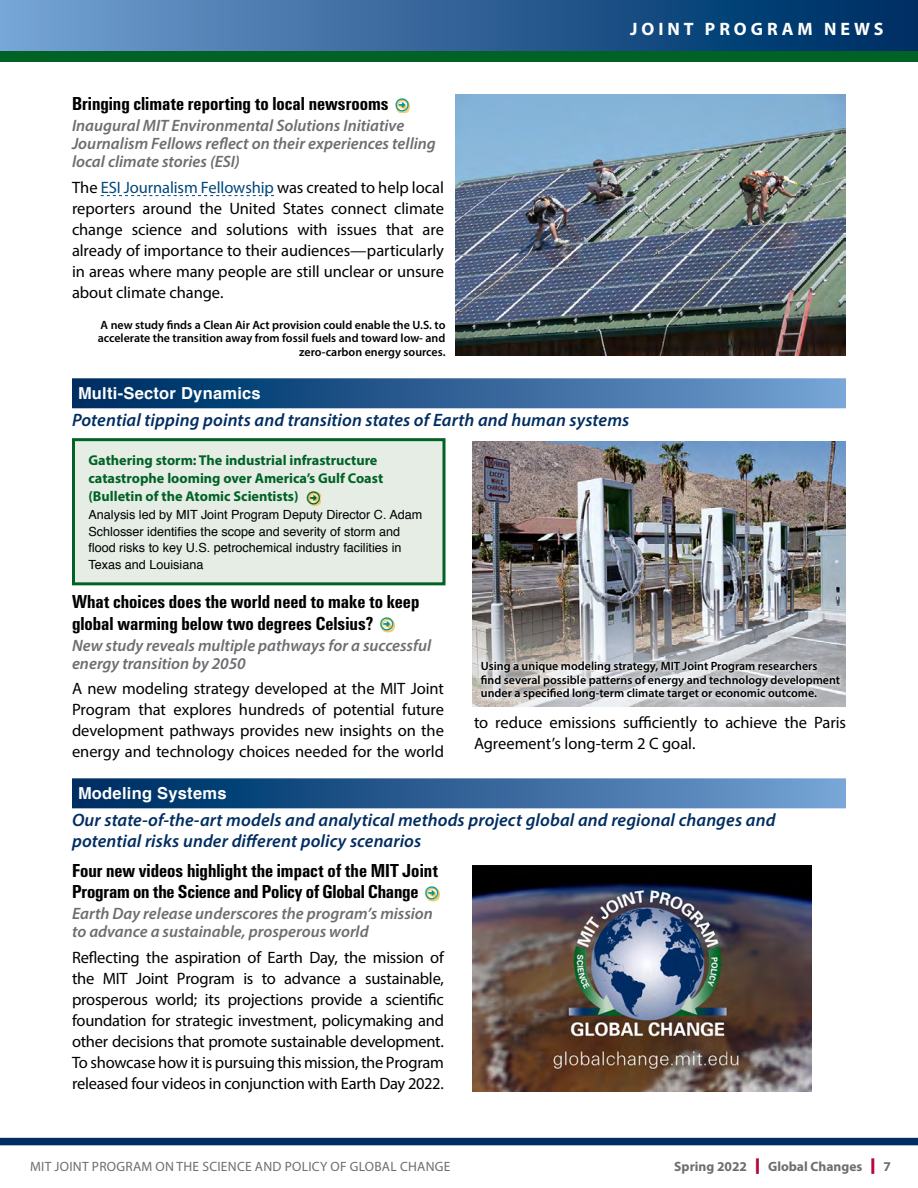
<style>
.page{position:relative;width:918px;height:1188px;background:#fff}
.page>*{position:absolute;margin:0;border:0;box-sizing:border-box;transform-origin:0 0}
.t1{font:700 condensed 19.5px/21.8px "Urbano";color:#000}
.t2{font:italic 600 18px/21px "Myriad Pro";letter-spacing:.005em;color:#002d62}
.t3{font:700 18px "Myriad Pro";color:#fff}
.t4{font:16.5px/21px "Myriad Pro";letter-spacing:-.005em;color:#000;text-align:justify}
.t5{font:italic 600 16.5px/18px "Myriad Pro";color:#6d6e71}
.t6{font:700 16.5px "Helvetica";letter-spacing:.015em;color:#fff}
.t7{font:700 14.25px/18px "Myriad Pro";color:#006225}
.t8{font:13.5px "Myriad Pro";letter-spacing:.02em;color:#6d6e71}
.t9{font:700 13.5px "Myriad Pro";color:#6d6e71}
.t10{font:12.6px/16.5px "Helvetica";color:#000}
.t11{font:600 12px/13.5px "Myriad Pro";color:#000;text-align:right}
.s1{color:#00477a}
.s2{font-size:15.6px;color:#b30838}
</style>
<div class="page">
<svg style="left:101px;top:195px;width:173px;height:1px"></svg>
<svg style="left:398px;top:102px;width:12px;height:11px"></svg>
<div style="left:72px;top:378px;width:774px;height:30px;background:linear-gradient(to right,#00285e,#75a0d3)"></div>
<svg style="left:383px;top:620px;width:11px;height:13px"></svg>
<div style="left:72px;top:778px;width:774px;height:30px;background:linear-gradient(to right,#00285e,#75a0d3)"></div>
<svg style="left:428px;top:889px;width:12px;height:12px"></svg>
<svg style="left:72px;top:438px;width:374px;height:148px;background:#d8e5da"></svg>
<img style="left:472px;top:441px;width:374px;height:265px">
<img style="left:455px;top:94px;width:391px;height:261px">
<div style="left:476px;top:657px;width:369px;height:48px;background:#fff;opacity:.7"></div>
<img style="left:472px;top:865px;width:340px;height:227px">
<div style="left:0;top:50px;width:918px;height:12px;background:#006225"></div>
<div style="left:0;top:0;width:918px;height:51px;background:linear-gradient(to right,#74a0d3,#00295f)"></div>
<div style="left:0;top:1138px;width:918px;height:7px;background:#002d62"></div>
<svg style="left:396px;top:99px;width:13px;height:13px"></svg>
<svg style="left:381px;top:618px;width:12px;height:13px"></svg>
<svg style="left:426px;top:887px;width:12px;height:13px"></svg>
<svg style="left:307px;top:491px;width:13px;height:13px"></svg>
<p class="t1" style="left:72px;top:93px;width:318px">Bringing climate reporting to local newsrooms</p>
<p class="t5" style="left:72px;top:116px;width:365px">Inaugural MIT Environmental Solutions Initiative<br>Journalism Fellows reflect on their experiences telling local climate stories (ESI)</p>
<p class="t4" style="left:72px;top:176px;width:374px">The <span class="s1">ESI Journalism Fellowship</span> was created to help local reporters around the United States connect climate change science and solutions with issues that are already of importance to their audiences—particularly in areas where many people are still unclear or unsure about climate change.</p>
<p class="t11" style="left:98px;top:317px;width:349px">A new study finds a Clean Air Act provision could enable the U.S. to accelerate the transition away from fossil fuels and toward low- and zero-carbon energy sources.</p>
<p class="t3" style="left:630px;top:17px;width:26px">Joint</p>
<p class="t3" style="left:705px;top:17px;width:31px">Program</p>
<p class="t3" style="left:824px;top:17px;width:32px">News</p>
<p class="t6" style="left:78px;top:380px;width:184px">Multi-Sector Dynamics</p>
<p class="t2" style="left:72px;top:409px;width:559px">Potential tipping points and transition states of Earth and human systems</p>
<p class="t7" style="left:88px;top:451px;width:296px">Gathering storm: The industrial infrastructure catastrophe looming over America’s Gulf Coast (Bulletin of the Atomic Scientists)</p>
<p class="t10" style="left:88px;top:507px;width:335px">Analysis led by MIT Joint Program Deputy Director C. Adam Schlosser identifies the scope and severity of storm and flood risks to key U.S. petrochemical industry facilities in Texas and Louisiana</p>
<p class="t1" style="left:72px;top:591px;width:349px">What choices does the world need to make to keep global warming below two degrees Celsius?</p>
<p class="t5" style="left:72px;top:636px;width:361px">New study reveals multiple pathways for a successful energy transition by 2050</p>
<p class="t4" style="left:72px;top:678px;width:374px">A new modeling strategy developed at the MIT Joint Program that explores hundreds of potential future development pathways provides new insights on the energy and technology choices needed for the world</p>
<p class="t11" style="left:481px;top:659px;width:361px;text-align:left">Using a unique modeling strategy, MIT Joint Program researchers find several possible patterns of energy and technology development under a specified long-term climate target or economic outcome.</p>
<p class="t4" style="left:474px;top:712px;width:374px">to reduce emissions sufficiently to achieve the Paris<br>Agreement’s long-term 2 C goal.</p>
<p class="t6" style="left:78px;top:780px;width:150px">Modeling Systems</p>
<p class="t2" style="left:72px;top:809px;width:705px">Our state-of-the-art models and analytical methods project global and regional changes and potential risks under different policy scenarios</p>
<p class="t1" style="left:72px;top:859px;width:368px">Four new videos highlight the impact of the MIT Joint<br>Program on the Science and Policy of Global Change</p>
<p class="t5" style="left:72px;top:904px;width:363px">Earth Day release underscores the program’s mission to advance a sustainable, prosperous world</p>
<p class="t4" style="left:72px;top:947px;width:374px">Reflecting the aspiration of Earth Day, the mission of the MIT Joint Program is to advance a sustainable, prosperous world; its projections provide a scientific foundation for strategic investment, policymaking and other decisions that promote sustainable development.<br>To showcase how it is pursuing this mission, the Program released four videos in conjunction with Earth Day 2022.</p>
<p class="t8" style="left:30px;top:1158px;width:422px">MIT JOINT PROGRAM ON THE SCIENCE AND POLICY OF GLOBAL CHANGE</p>
<p class="t9" style="left:674px;top:1157px;width:218px">Spring 2022 <span class="s2">|</span> Global Changes <span class="s2">|</span> 7</p>
</div>
